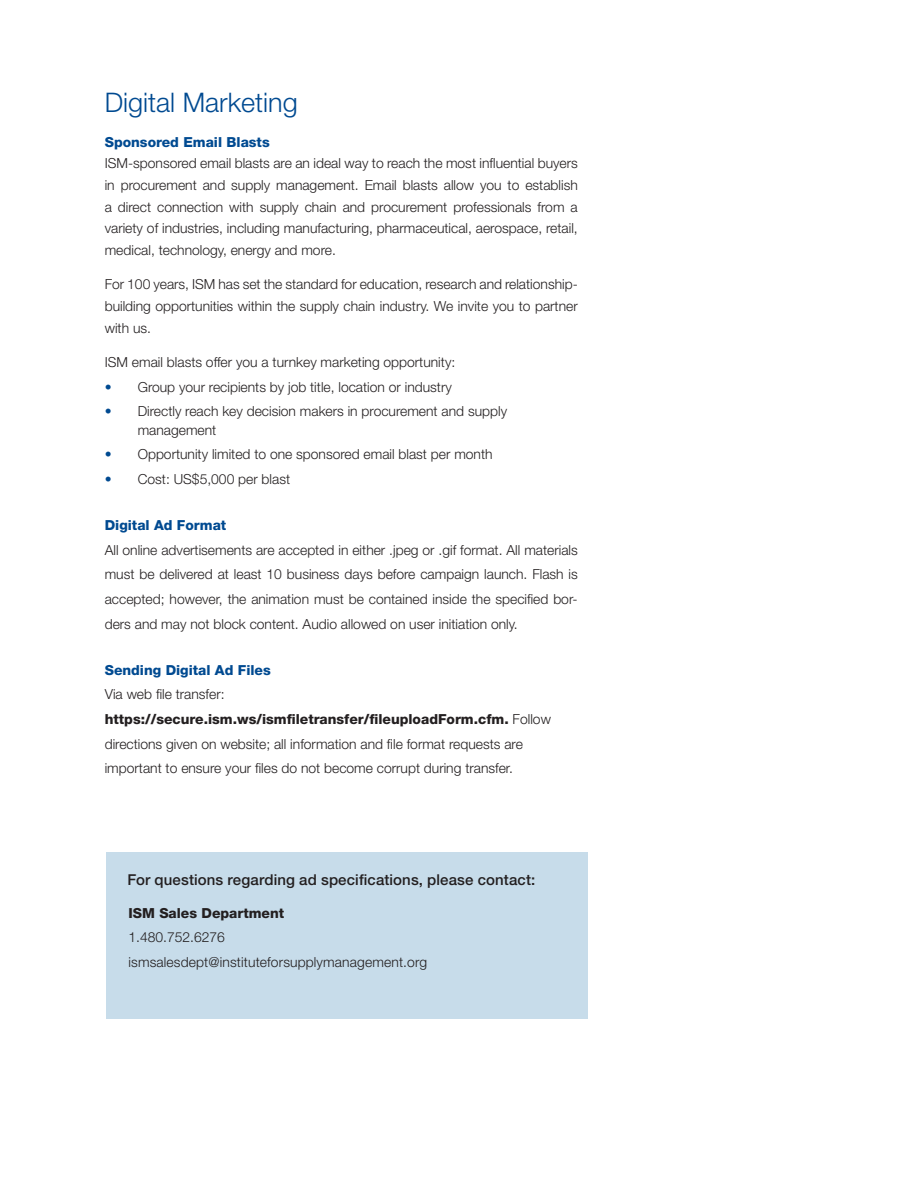
<style>
.page{position:relative;width:918px;height:1188px;background:#fff}
.page>*{position:absolute;margin:0;border:0;box-sizing:border-box;transform-origin:0 0}
.t1{font:300 27px "Helvetica Neue LT Std";color:#004a91}
.t2{font:500 15px "Helvetica Neue";letter-spacing:.005em;color:#231f20}
.t3{font:300 13.8px/21.6px "Helvetica Neue LT Std";color:#231f20;text-align:justify}
.t4{font:800 13.8px "Helvetica Neue";color:#231f20}
.t5{font:800 13.8px "Helvetica Neue";color:#004a91}
.s1{color:#004a91}
.s2{font-family:"Helvetica Neue LT Std";font-weight:300}
</style>
<div class="page">
<div style="left:106px;top:852px;width:482px;height:166px;background:#c7dcea"></div>
<h1 class="t1" style="left:105px;top:86px;width:195px">Digital Marketing</h1>
<p class="t5" style="left:105px;top:134px;width:167px">Sponsored Email Blasts</p>
<p class="t3" style="left:105px;top:152px;width:475px">ISM-sponsored email blasts are an ideal way to reach the most influential buyers in procurement and supply management. Email blasts allow you to establish a direct connection with supply chain and procurement professionals from a variety of industries, including manufacturing, pharmaceutical, aerospace, retail, medical, technology, energy and more.</p>
<p class="t3" style="left:105px;top:273px;width:475px">For 100 years, ISM has set the standard for education, research and relationship&shy;building opportunities within the supply chain industry. We invite you to partner with us.</p>
<p class="t3" style="left:105px;top:351px;width:352px">ISM email blasts offer you a turnkey marketing opportunity:</p>
<p class="t3" style="left:105px;top:376px;width:349px"><span class="s1">•</span> Group your recipients by job title, location or industry</p>
<p class="t3" style="left:138px;top:402px;width:371px;line-height:18.6px;text-indent:-33px"><span class="s1">•</span> Directly reach key decision makers in procurement and supply management</p>
<p class="t3" style="left:105px;top:443px;width:389px"><span class="s1">•</span> Opportunity limited to one sponsored email blast per month</p>
<p class="t3" style="left:105px;top:468px;width:187px"><span class="s1">•</span> Cost: US$5,000 per blast</p>
<p class="t5" style="left:105px;top:517px;width:123px">Digital Ad Format</p>
<p class="t3" style="left:105px;top:537px;width:475px;line-height:24.6px">All online advertisements are accepted in either .jpeg or .gif format. All materials must be delivered at least 10 business days before campaign launch. Flash is accepted; however, the animation must be contained inside the specified bor&shy;ders and may not block content. Audio allowed on user initiation only.</p>
<p class="t5" style="left:105px;top:662px;width:168px">Sending Digital Ad Files</p>
<p class="t3" style="left:105px;top:683px;width:121px">Via web file transfer:</p>
<p class="t4" style="left:105px;top:711px;width:448px">https://secure.ism.ws/ismfiletransfer/fileuploadForm.cfm. <span class="s2">Follow</span></p>
<p class="t3" style="left:105px;top:731px;width:420px;line-height:24.6px">directions given on website; all information and file format requests are important to ensure your files do not become corrupt during transfer.</p>
<p class="t2" style="left:127px;top:871px;width:409px">For questions regarding ad specifications, please contact:</p>
<p class="t4" style="left:129px;top:905px;width:157px">ISM Sales Department</p>
<p class="t3" style="left:129px;top:925px;width:300px;line-height:24.6px">1.480.752.6276 ismsalesdept@instituteforsupplymanagement.org</p>
</div>
